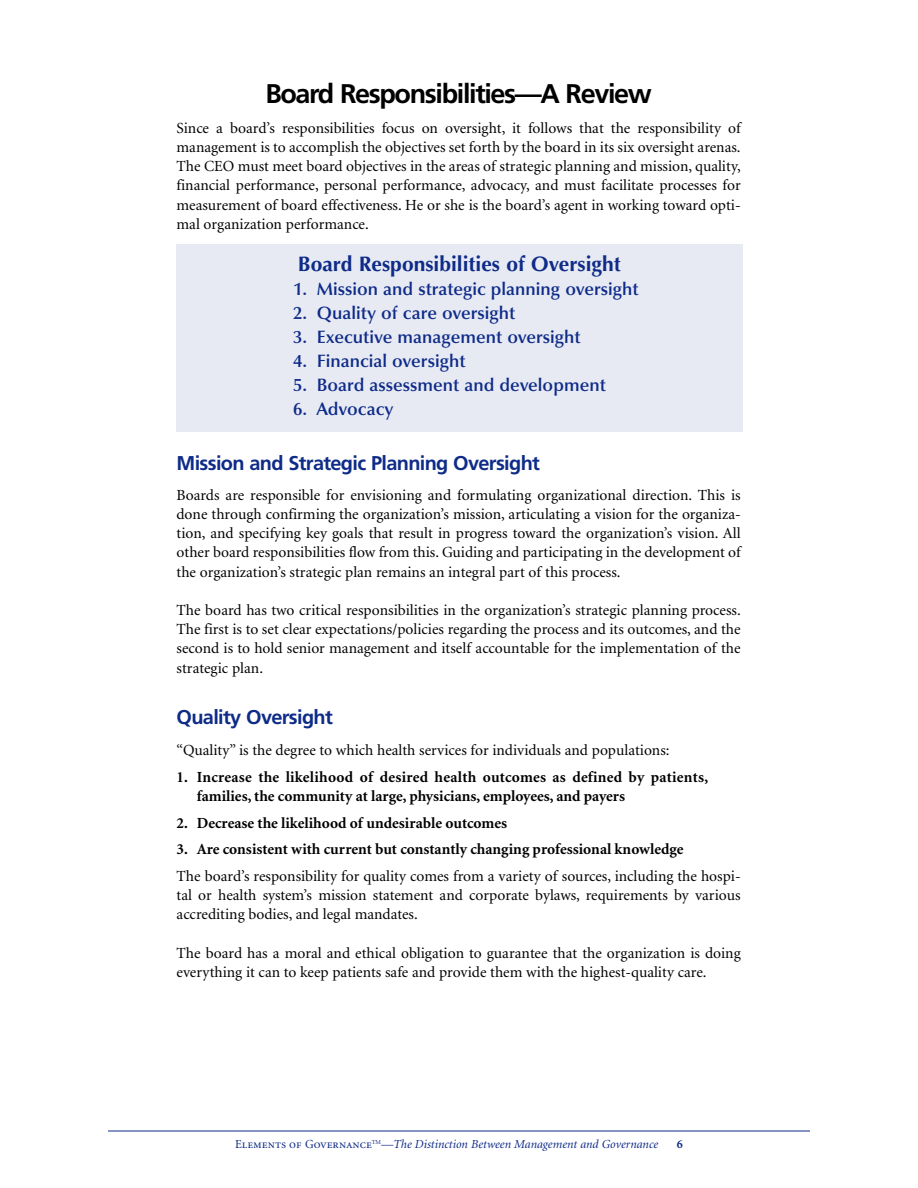
<style>
.page{position:relative;width:918px;height:1188px;background:#fff}
.page>*{position:absolute;margin:0;border:0;box-sizing:border-box;transform-origin:0 0}
.t1{font:700 27px "Frutiger";letter-spacing:-.05em;color:#000}
.t2{font:700 21px "Optima";color:#0e2b88}
.t3{font:700 19.95px "Frutiger";letter-spacing:-.035em;color:#0e2b88}
.t4{font:600 18px "Optima";color:#0e2b88}
.t5{font:15.45px/19.2px "Minion";color:#000;text-align:justify}
.t6{font:700 15.45px/19.2px "Minion";color:#000}
.t7{font:italic 12.3px "Minion";color:#0e2b88}
.t8{font:700 12.3px "Minion";color:#0e2b88}
.s1{font-family:"Minion Regular SC";font-style:normal}
</style>
<div class="page">
<hr style="left:108px;top:1131px;width:702px;height:1px;background:#0e2b88">
<div style="left:176px;top:244px;width:566px;height:187px;background:#e7eaf3"></div>
<h1 class="t1" style="left:265px;top:83px;width:388px">Board Responsibilities—A Review</h1>
<p class="t5" style="left:177px;top:119px;width:566px">Since a board’s responsibilities focus on oversight, it follows that the responsibility of management is to accomplish the objectives set forth by the board in its six oversight arenas.<br>The CEO must meet board objectives in the areas of strategic planning and mission, quality, financial performance, personal performance, advocacy, and must facilitate processes for measurement of board effectiveness. He or she is the board’s agent in working toward opti&shy;mal organization performance.</p>
<h2 class="t2" style="left:298px;top:255px;width:324px">Board Responsibilities of Oversight</h2>
<p class="t4" style="left:293px;top:282px;width:347px">1. Mission and strategic planning oversight</p>
<p class="t4" style="left:293px;top:306px;width:224px">2. Quality of care oversight</p>
<p class="t4" style="left:293px;top:330px;width:289px">3. Executive management oversight</p>
<p class="t4" style="left:293px;top:354px;width:174px">4. Financial oversight</p>
<p class="t4" style="left:293px;top:378px;width:314px">5. Board assessment and development</p>
<p class="t4" style="left:293px;top:402px;width:102px">6. Advocacy</p>
<p class="t3" style="left:177px;top:455px;width:365px">Mission and Strategic Planning Oversight</p>
<p class="t5" style="left:177px;top:487px;width:566px">Boards are responsible for envisioning and formulating organizational direction. This is done through confirming the organization’s mission, articulating a vision for the organiza&shy;tion, and specifying key goals that result in progress toward the organization’s vision. All other board responsibilities flow from this. Guiding and participating in the development of the organization’s strategic plan remains an integral part of this process.</p>
<p class="t5" style="left:177px;top:602px;width:566px">The board has two critical responsibilities in the organization’s strategic planning process.<br>The first is to set clear expectations/policies regarding the process and its outcomes, and the second is to hold senior management and itself accountable for the implementation of the strategic plan.</p>
<p class="t3" style="left:177px;top:709px;width:158px">Quality Oversight</p>
<p class="t5" style="left:177px;top:742px;width:494px">“Quality” is the degree to which health services for individuals and populations:</p>
<p class="t6" style="left:197px;top:768px;width:513px;text-indent:-20px">1. Increase the likelihood of desired health outcomes as defined by patients, families, the community at large, physicians, employees, and payers</p>
<p class="t6" style="left:177px;top:814px;width:332px">2. Decrease the likelihood of undesirable outcomes</p>
<p class="t6" style="left:177px;top:841px;width:509px">3. Are consistent with current but constantly changing professional knowledge</p>
<p class="t5" style="left:177px;top:868px;width:566px">The board’s responsibility for quality comes from a variety of sources, including the hospi&shy;tal or health system’s mission statement and corporate bylaws, requirements by various accrediting bodies, and legal mandates.</p>
<p class="t5" style="left:177px;top:945px;width:566px">The board has a moral and ethical obligation to guarantee that the organization is doing everything it can to keep patients safe and provide them with the highest-quality care.</p>
<p class="t7" style="left:235px;top:1140px;width:425px"><span class="s1">Elements of Governance</span><sup>TM</sup>—The Distinction Between Management and Governance</p>
<p class="t8" style="left:677px;top:1140px;width:8px">6</p>
</div>
